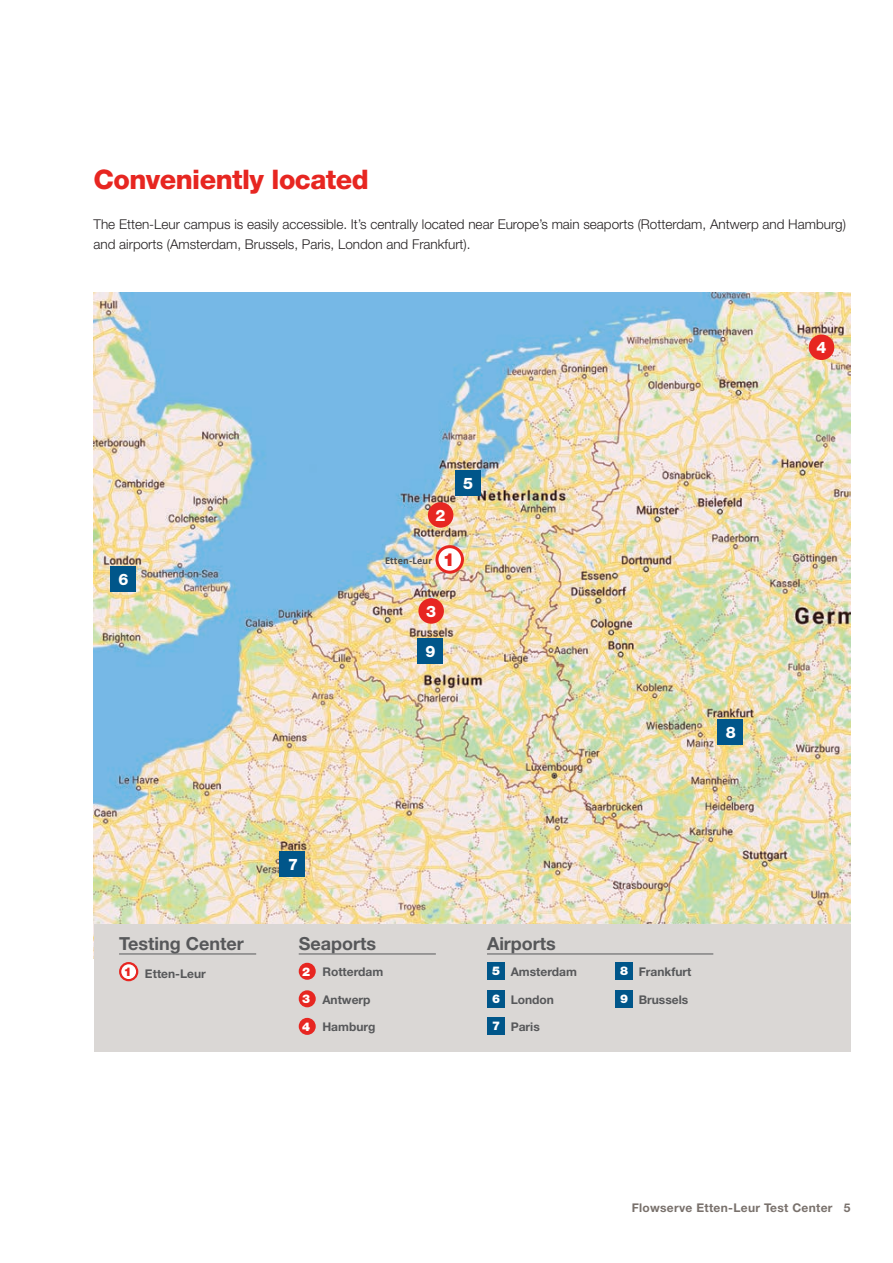
<style>
.page{position:relative;width:893px;height:1263px;background:#fff}
.page>*{position:absolute;margin:0;border:0;box-sizing:border-box;transform-origin:0 0}
.Headline_Level_1__re{font:800 27px "Helvetica Neue LT Std";letter-spacing:-.02em;color:#e72621}
.Subhead_Level_1__blu{font:700 18px "Helvetica Neue LT Std";color:#57585a}
.t1{font:900 18px "Helvetica Neue LT Std";color:#e72621}
.Chart_Caption{font:800 15.9px "Helvetica Neue LT Std";color:#fff}
.Body_copy{font:300 13.5px/19.5px "Helvetica Neue LT Std";color:#231f20}
.Chart_Caption-2{font:700 12px "Helvetica Neue LT Std";color:#57585a}
.t2{font:700 12px "Helvetica Neue LT Std";letter-spacing:.025em;color:#79716c}
.Chart_Caption-3{font:900 12px "Helvetica Neue LT Std";color:#fff}
.t3{font:900 12px "Helvetica Neue LT Std";color:#e72621}
.Chart_Caption-4{font:700 10.5px "Calibri";letter-spacing:.02em;color:#4b4c4d}
</style>
<div class="page">
<img style="left:94px;top:292px;width:756px;height:632px">
<div style="left:94px;top:924px;width:756px;height:127px;background:#dad7d5"></div>
<hr style="left:119px;top:954px;width:137px;height:1px;background:#57585a">
<svg style="left:120px;top:963px;width:17px;height:17px"></svg>
<div style="left:119px;top:962px;width:19px;height:19px;border:2px solid #e72621;border-radius:50%"></div>
<hr style="left:299px;top:954px;width:137px;height:1px;background:#57585a">
<div style="left:299px;top:963px;width:17px;height:17px;background:#e72621;border-radius:50%"></div>
<div style="left:299px;top:990px;width:17px;height:17px;background:#e72621;border-radius:50%"></div>
<div style="left:299px;top:1018px;width:17px;height:17px;background:#e72621;border-radius:50%"></div>
<div style="left:110px;top:566px;width:26px;height:26px;background:#00568a"></div>
<div style="left:280px;top:851px;width:25px;height:26px;background:#00568a"></div>
<div style="left:455px;top:470px;width:25px;height:26px;background:#00568a"></div>
<div style="left:718px;top:719px;width:25px;height:26px;background:#00568a"></div>
<div style="left:417px;top:638px;width:26px;height:26px;background:#00568a"></div>
<div style="left:437px;top:547px;width:25px;height:25px;background:#fff;border-radius:50%"></div>
<div style="left:435px;top:545px;width:29px;height:29px;border:3px solid #e72621;border-radius:50%"></div>
<div style="left:428px;top:502px;width:25px;height:26px;background:#e72621;border-radius:50%"></div>
<div style="left:418px;top:598px;width:26px;height:26px;background:#e72621;border-radius:50%"></div>
<div style="left:809px;top:334px;width:25px;height:26px;background:#e72621;border-radius:50%"></div>
<hr style="left:487px;top:954px;width:226px;height:1px;background:#57585a">
<div style="left:487px;top:963px;width:17px;height:17px;background:#00568a"></div>
<div style="left:487px;top:990px;width:17px;height:17px;background:#00568a"></div>
<div style="left:487px;top:1018px;width:17px;height:17px;background:#00568a"></div>
<div style="left:615px;top:963px;width:17px;height:17px;background:#00568a"></div>
<div style="left:615px;top:990px;width:17px;height:17px;background:#00568a"></div>
<p class="Headline_Level_1__re" style="left:94px;top:163px;width:277px">Conveniently located</p>
<p class="Body_copy" style="left:94px;top:214px;width:754px">The Etten-Leur campus is easily accessible. It’s centrally located near Europe’s main seaports (Rotterdam, Antwerp and Hamburg) and airports (Amsterdam, Brussels, Paris, London and Frankfurt).</p>
<p class="Chart_Caption" style="left:118px;top:569px;width:11px">6</p>
<p class="Chart_Caption" style="left:435px;top:505px;width:11px">2</p>
<p class="Chart_Caption" style="left:463px;top:474px;width:11px">5</p>
<p class="Chart_Caption-4" style="left:385px;top:554px;width:49px">Etten-Leur</p>
<p class="t1" style="left:443px;top:549px;width:14px">1</p>
<p class="Chart_Caption" style="left:426px;top:601px;width:11px">3</p>
<p class="Chart_Caption" style="left:426px;top:642px;width:11px">9</p>
<p class="Chart_Caption" style="left:726px;top:722px;width:11px">8</p>
<p class="Subhead_Level_1__blu" style="left:119px;top:932px;width:126px">Testing Center</p>
<p class="t3" style="left:124px;top:964px;width:10px">1</p>
<p class="Chart_Caption-2" style="left:145px;top:966px;width:62px">Etten-Leur</p>
<p class="Chart_Caption" style="left:288px;top:855px;width:11px">7</p>
<p class="Subhead_Level_1__blu" style="left:299px;top:932px;width:79px">Seaports</p>
<p class="Chart_Caption-3" style="left:302px;top:964px;width:10px">2</p>
<p class="Chart_Caption-2" style="left:322px;top:964px;width:62px">Rotterdam</p>
<p class="Chart_Caption-3" style="left:302px;top:992px;width:10px">3</p>
<p class="Chart_Caption-2" style="left:322px;top:992px;width:50px">Antwerp</p>
<p class="Chart_Caption-3" style="left:302px;top:1019px;width:10px">4</p>
<p class="Chart_Caption-2" style="left:322px;top:1019px;width:55px">Hamburg</p>
<p class="Subhead_Level_1__blu" style="left:487px;top:932px;width:70px">Airports</p>
<p class="Chart_Caption-3" style="left:492px;top:964px;width:10px">5</p>
<p class="Chart_Caption-2" style="left:511px;top:964px;width:68px">Amsterdam</p>
<p class="Chart_Caption-3" style="left:492px;top:991px;width:10px">6</p>
<p class="Chart_Caption-2" style="left:511px;top:992px;width:45px">London</p>
<p class="Chart_Caption-3" style="left:492px;top:1019px;width:10px">7</p>
<p class="Chart_Caption-2" style="left:511px;top:1019px;width:31px">Paris</p>
<p class="Chart_Caption-3" style="left:620px;top:964px;width:10px">8</p>
<p class="Chart_Caption-2" style="left:639px;top:964px;width:54px">Frankfurt</p>
<p class="Chart_Caption-3" style="left:620px;top:991px;width:10px">9</p>
<p class="Chart_Caption-2" style="left:639px;top:992px;width:51px">Brussels</p>
<p class="Chart_Caption" style="left:816px;top:338px;width:11px">4</p>
<p class="t2" style="left:632px;top:1201px;width:220px">Flowserve Etten-Leur Test Center 5</p>
</div>
